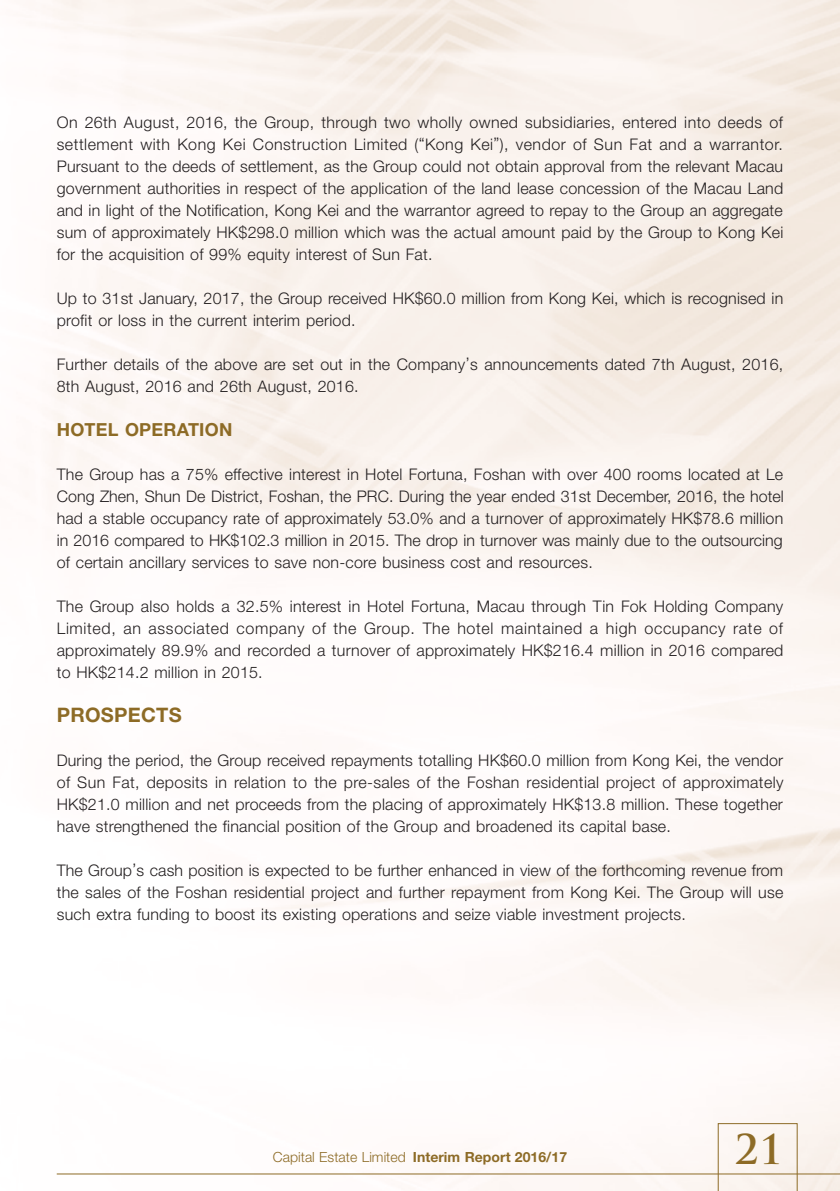
<style>
.page{position:relative;width:840px;height:1191px;background:#fff}
.page>*{position:absolute;margin:0;border:0;box-sizing:border-box;transform-origin:0 0}
.t1{font:700 40px "Trajan Pro";color:#8d6b26}
.Heading_1{font:700 20px "Helvetica Neue LT Std";letter-spacing:.015em;color:#8d6b26}
.Heading_2{font:700 18px "Helvetica Neue LT Std";letter-spacing:.015em;color:#8d6b26}
.Body_Text{font:300 16px/22px "Helvetica Neue LT Std";letter-spacing:.015em;color:#231f20;text-align:justify}
.t2{font:300 14px "Helvetica Neue LT Std";letter-spacing:.005em;color:#8d6b26}
.s1{font-weight:700}
</style>
<div class="page">
<img style="left:29px;top:0;width:810px;height:1191px">
<svg style="left:717px;top:1123px;width:80px;height:68px"></svg>
<hr style="left:57px;top:1173px;width:782px;height:1px;background:#8d6b26">
<p class="Body_Text" style="left:57px;top:111px;width:727px">On 26th August, 2016, the Group, through two wholly owned subsidiaries, entered into deeds of settlement with Kong Kei Construction Limited (“Kong Kei”), vendor of Sun Fat and a warrantor.<br>Pursuant to the deeds of settlement, as the Group could not obtain approval from the relevant Macau government authorities in respect of the application of the land lease concession of the Macau Land and in light of the Notification, Kong Kei and the warrantor agreed to repay to the Group an aggregate sum of approximately HK$298.0 million which was the actual amount paid by the Group to Kong Kei for the acquisition of 99% equity interest of Sun Fat.</p>
<p class="Body_Text" style="left:57px;top:287px;width:727px">Up to 31st January, 2017, the Group received HK$60.0 million from Kong Kei, which is recognised in profit or loss in the current interim period.</p>
<p class="Body_Text" style="left:57px;top:353px;width:727px">Further details of the above are set out in the Company’s announcements dated 7th August, 2016,<br>8th August, 2016 and 26th August, 2016.</p>
<p class="Heading_2" style="left:57px;top:418px;width:177px">HOTEL OPERATION</p>
<p class="Body_Text" style="left:57px;top:463px;width:728px">The Group has a 75% effective interest in Hotel Fortuna, Foshan with over 400 rooms located at Le Cong Zhen, Shun De District, Foshan, the PRC. During the year ended 31st December, 2016, the hotel had a stable occupancy rate of approximately 53.0% and a turnover of approximately HK$78.6 million in 2016 compared to HK$102.3 million in 2015. The drop in turnover was mainly due to the outsourcing of certain ancillary services to save non-core business cost and resources.</p>
<p class="Body_Text" style="left:57px;top:595px;width:727px">The Group also holds a 32.5% interest in Hotel Fortuna, Macau through Tin Fok Holding Company Limited, an associated company of the Group. The hotel maintained a high occupancy rate of approximately 89.9% and recorded a turnover of approximately HK$216.4 million in 2016 compared to HK$214.2 million in 2015.</p>
<p class="Heading_1" style="left:57px;top:702px;width:126px">PROSPECTS</p>
<p class="Body_Text" style="left:57px;top:749px;width:727px">During the period, the Group received repayments totalling HK$60.0 million from Kong Kei, the vendor of Sun Fat, deposits in relation to the pre-sales of the Foshan residential project of approximately HK$21.0 million and net proceeds from the placing of approximately HK$13.8 million. These together have strengthened the financial position of the Group and broadened its capital base.</p>
<p class="Body_Text" style="left:57px;top:859px;width:727px">The Group’s cash position is expected to be further enhanced in view of the forthcoming revenue from the sales of the Foshan residential project and further repayment from Kong Kei. The Group will use such extra funding to boost its existing operations and seize viable investment projects.</p>
<p class="t2" style="left:273px;top:1148px;width:295px">Capital Estate Limited <span class="s1">Interim Report 2016/17</span></p>
<h1 class="t1" style="left:734px;top:1124px;width:50px">21</h1>
</div>
